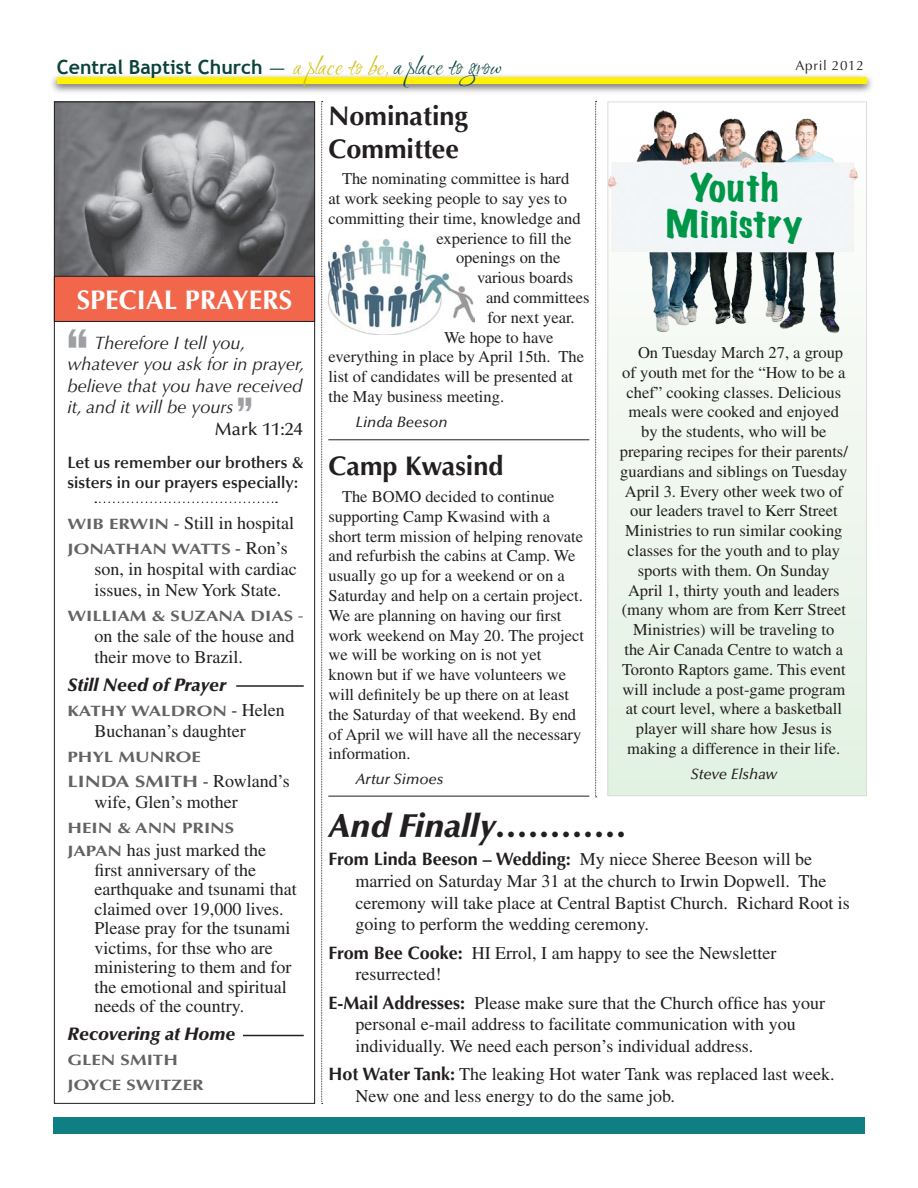
<style>
.page{position:relative;width:918px;height:1188px;background:#fff}
.page>*{position:absolute;margin:0;border:0;box-sizing:border-box;transform-origin:0 0}
.t1{font:64.5px "Helvetica Inserat";color:#9d9fa2;scale:.75 1}
.t2{font:48px "Helvetica Inserat";color:#9d9fa2;scale:.75 1}
.t3{font:expanded 34.5px/36px "Marker Felt";letter-spacing:.04em;color:#009648;text-align:center}
.t4{font:italic 900 33px "Optima LT";color:#231f20}
.t5{font:700 27px/32.4px "Optima LT";color:#231f20}
.t6{font:700 27px "Optima LT";color:#fff}
.t7{font:700 19.5px "Trebuchet MS";color:#0a433c}
.t8{font:18px/19.5px "Times";color:#231f20}
.t9{font:italic 18px/21.6px "Optima LT";color:#231f20}
.t10{font:italic 900 18px "Optima LT";color:#231f20}
.t11{font:500 18px "Optima LT";color:#231f20}
.t12{font:16.5px/19.8px "Times";color:#231f20}
.t13{font:600 16.5px/19.8px "Optima LT";color:#231f20}
.t14{font:700 16.5px "Optima LT";color:#636366;scale:1.25 1}
.t15{font:700 15px/25px "Optima LT";color:#636366;scale:1.25 1}
.t16{font:italic 500 15px "Optima LT";color:#231f20}
.t17{font:13.5px "Optima LT";letter-spacing:.05em;color:#231f20}
.s1{font-family:"Optima LT";font-weight:500;font-style:italic}
.s2{font-family:"Love Light ROB";font-weight:400;font-size:27px;color:#d0be13}
.s3{font-family:"Love Light ROB";font-weight:400;font-size:27px}
.s4{font-family:"Optima LT";font-weight:700;font-size:15px;color:#636366}
.s5{font-family:"Times";font-weight:400;font-size:18px;color:#231f20}
.s6{font-family:"Times";font-weight:400;font-size:18px}
.s7{font-family:"Optima LT";font-weight:700}
</style>
<div class="page">
<div style="left:50px;top:72px;width:825px;height:22px;background:#231f20;opacity:.75"></div>
<div style="left:57px;top:77px;width:810px;height:7px;background:#fff101"></div>
<div style="left:608px;top:102px;width:258px;height:694px;background:#ecf5eb"></div>
<img style="left:608px;top:110px;width:253px;height:223px">
<div style="left:53px;top:1118px;width:812px;height:16px;background:#107f83"></div>
<img style="left:56px;top:104px;width:257px;height:172px">
<div style="left:54px;top:276px;width:261px;height:45px;background:#f2664b"></div>
<div style="left:54px;top:276px;width:261px;height:46px;border:1px solid #231f20"></div>
<img style="left:329px;top:239px;width:146px;height:95px">
<hr style="left:328px;top:796px;width:261px;height:1px;background:#231f20">
<hr style="left:328px;top:439px;width:261px;height:1px;background:#231f20">
<svg style="left:321px;top:101px;width:2px;height:1003px"></svg>
<svg style="left:595px;top:101px;width:2px;height:697px"></svg>
<hr style="left:236px;top:685px;width:68px;height:2px;background:#231f20">
<hr style="left:243px;top:1035px;width:61px;height:1px;background:#231f20">
<svg style="left:95px;top:502px;width:182px;height:1px"></svg>
<p class="t7" style="left:57px;top:55px;width:447px">Central Baptist Church <span class="s1">—</span> <span class="s2">a place to be,</span> <span class="s3">a place to grow</span></p>
<h3 class="t5" style="left:328px;top:100px;width:141px">Nominating<br>Committee</h3>
<p class="t12" style="left:342px;top:169px;width:229px">The nominating committee is hard</p>
<p class="t12" style="left:328px;top:189px;width:240px">at work seeking people to say yes to</p>
<p class="t12" style="left:328px;top:208px;width:254px">committing their time, knowledge and</p>
<p class="t12" style="left:436px;top:228px;width:136px">experience to fill the</p>
<p class="t12" style="left:456px;top:248px;width:106px">openings on the</p>
<p class="t12" style="left:477px;top:268px;width:98px">various boards</p>
<p class="t12" style="left:486px;top:288px;width:105px">and committees</p>
<p class="t12" style="left:488px;top:307px;width:89px">for next year.</p>
<p class="t12" style="left:444px;top:327px;width:111px">We hope to have</p>
<p class="t12" style="left:328px;top:347px;width:257px">everything in place by April 15th. The</p>
<p class="t12" style="left:328px;top:367px;width:246px">list of candidates will be presented at</p>
<p class="t12" style="left:328px;top:387px;width:177px">the May business meeting.</p>
<p class="t16" style="left:356px;top:413px;width:94px">Linda Beeson</p>
<p class="t17" style="left:796px;top:58px;width:70px">April 2012</p>
<h3 class="t3" style="left:666px;top:172px;width:138px">Youth<br>Ministry</h3>
<h3 class="t6" style="left:77px;top:284px;width:217px">SPECIAL PRAYERS</h3>
<h1 class="t1" style="left:65px;top:317px;width:34px">“</h1>
<p class="t9" style="left:68px;top:332px;width:239px;text-indent:27px">Therefore I tell you, whatever you ask for in prayer, believe that you have received it, and it will be yours</p>
<p class="t11" style="left:215px;top:419px;width:90px">Mark 11:24</p>
<p class="t13" style="left:68px;top:453px;width:238px">Let us remember our brothers &amp; sisters in our prayers especially:</p>
<p class="t12" style="left:638px;top:342px;width:207px">On Tuesday March 27, a group</p>
<p class="t12" style="left:622px;top:362px;width:225px">of youth met for the “How to be a</p>
<p class="t12" style="left:627px;top:382px;width:216px">chef” cooking classes. Delicious</p>
<p class="t12" style="left:629px;top:402px;width:212px">meals were cooked and enjoyed</p>
<p class="t12" style="left:641px;top:422px;width:187px">by the students, who will be</p>
<p class="t12" style="left:620px;top:441px;width:230px">preparing recipes for their parents/</p>
<p class="t12" style="left:620px;top:461px;width:229px">guardians and siblings on Tuesday</p>
<p class="t12" style="left:625px;top:481px;width:220px">April 3. Every other week two of</p>
<p class="t12" style="left:630px;top:501px;width:209px">our leaders travel to Kerr Street</p>
<p class="t12" style="left:625px;top:521px;width:219px">Ministries to run similar cooking</p>
<p class="t12" style="left:628px;top:540px;width:214px">classes for the youth and to play</p>
<p class="t12" style="left:638px;top:560px;width:194px">sports with them. On Sunday</p>
<p class="t12" style="left:628px;top:580px;width:213px">April 1, thirty youth and leaders</p>
<p class="t12" style="left:622px;top:600px;width:226px">(many whom are from Kerr Street</p>
<p class="t12" style="left:633px;top:620px;width:203px">Ministries) will be traveling to</p>
<p class="t12" style="left:624px;top:639px;width:220px">the Air Canada Centre to watch a</p>
<p class="t12" style="left:622px;top:659px;width:225px">Toronto Raptors game. This event</p>
<p class="t12" style="left:623px;top:679px;width:224px">will include a post-game program</p>
<p class="t12" style="left:626px;top:699px;width:218px">at court level, where a basketball</p>
<p class="t12" style="left:636px;top:719px;width:198px">player will share how Jesus is</p>
<p class="t12" style="left:627px;top:738px;width:215px">making a difference in their life.</p>
<p class="t16" style="left:690px;top:765px;width:88px">Steve Elshaw</p>
<h2 class="t2" style="left:236px;top:388px;width:25px">”</h2>
<h3 class="t5" style="left:328px;top:450px;width:176px">Camp Kwasind</h3>
<p class="t12" style="left:328px;top:486px;width:257px;text-indent:14px">The BOMO decided to continue supporting Camp Kwasind with a short term mission of helping renovate and refurbish the cabins at Camp. We usually go up for a weekend or on a<br>Saturday and help on a certain project.<br>We are planning on having our first work weekend on May 20. The project we will be working on is not yet known but if we have volunteers we will definitely be up there on at least the Saturday of that weekend. By end of April we will have all the necessary information.</p>
<p class="t16" style="left:356px;top:770px;width:90px">Artur Simoes</p>
<p class="t8" style="left:68px;top:513px;width:228px"><span class="s4">WIB ERWIN</span> - Still in hospital</p>
<p class="t15" style="left:68px;top:536px;width:178px">JONATHAN WATTS <span class="s5">- Ron’s</span></p>
<p class="t8" style="left:94px;top:558px;width:204px;line-height:21px">son, in hospital with cardiac issues, in New York State.</p>
<p class="t15" style="left:68px;top:604px;width:190px">WILLIAM &amp; SUZANA DIAS <span class="s6">-</span></p>
<p class="t8" style="left:94px;top:625px;width:201px;line-height:21px">on the sale of the house and their move to Brazil.</p>
<p class="t10" style="left:68px;top:674px;width:160px">Still Need of Prayer</p>
<p class="t15" style="left:68px;top:698px;width:175px">KATHY WALDRON <span class="s5">- Helen</span></p>
<p class="t8" style="left:94px;top:721px;width:153px">Buchanan’s daughter</p>
<p class="t15" style="left:68px;top:744px;width:108px">PHYL MUNROE</p>
<p class="t14" style="left:68px;top:772px;width:179px">LINDA SMITH <span class="s5">- Rowland’s</span></p>
<p class="t8" style="left:94px;top:792px;width:145px">wife, Glen’s mother</p>
<p class="t15" style="left:68px;top:815px;width:135px">HEIN &amp; ANN PRINS</p>
<p class="t8" style="left:94px;top:841px;width:204px;text-indent:-27px"><span class="s4">JAPAN</span> has just marked the first anniversary of the earthquake and tsunami that claimed over 19,000 lives.<br>Please pray for the tsunami victims, for thse who are ministering to them and for the emotional and spiritual needs of the country.</p>
<p class="t10" style="left:68px;top:1023px;width:170px">Recovering at Home</p>
<p class="t15" style="left:68px;top:1048px;width:110px">GLEN SMITH<br>JOYCE SWITZER</p>
<h3 class="t4" style="left:328px;top:806px;width:301px">And Finally…………</h3>
<p class="t8" style="left:356px;top:848px;width:496px;line-height:21.6px;text-indent:-27px"><span class="s7">From Linda Beeson – Wedding:</span> My niece Sheree Beeson will be married on Saturday Mar 31 at the church to Irwin Dopwell. The ceremony will take place at Central Baptist Church. Richard Root is going to perform the wedding ceremony.</p>
<p class="t8" style="left:356px;top:942px;width:423px;line-height:21.6px;text-indent:-27px"><span class="s7">From Bee Cooke:</span> HI Errol, I am happy to see the Newsletter resurrected!</p>
<p class="t8" style="left:356px;top:992px;width:471px;line-height:21.6px;text-indent:-27px"><span class="s7">E-Mail Addresses:</span> Please make sure that the Church office has your personal e-mail address to facilitate communication with you individually. We need each person’s individual address.</p>
<p class="t8" style="left:356px;top:1063px;width:481px;line-height:21.6px;text-indent:-27px"><span class="s7">Hot Water Tank:</span> The leaking Hot water Tank was replaced last week.<br>New one and less energy to do the same job.</p>
</div>
